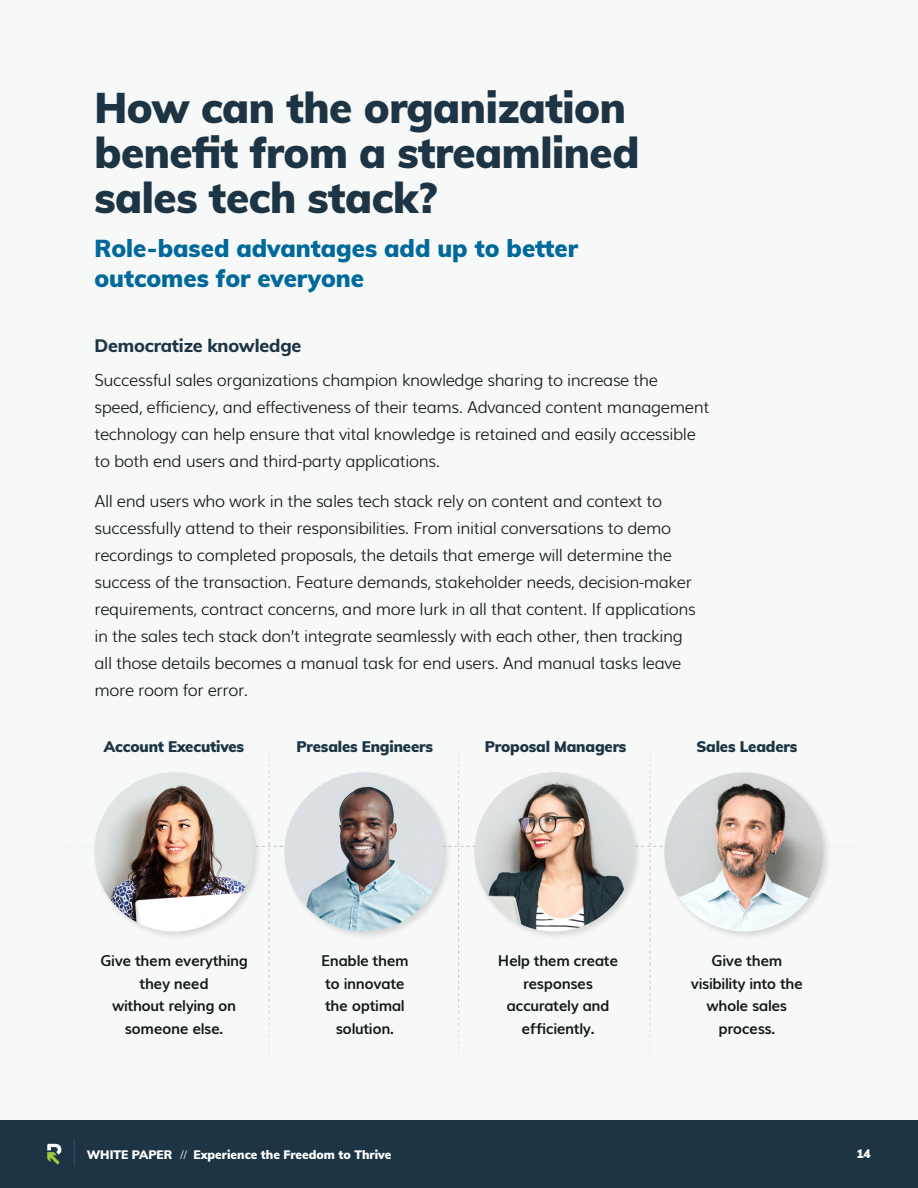
<style>
.page{position:relative;width:918px;height:1188px;background:#f7f8f8}
.page>*{position:absolute;margin:0;border:0;box-sizing:border-box;transform-origin:0 0}
.Page_Heading_1{font:900 42px/45px "Muli";letter-spacing:-.01em;color:#1c3443}
.Page_Subhead_1{font:900 24px/30px "Muli";color:#00699b}
._12pt_In_body_Subhea{font:800 18px "Muli";letter-spacing:-.01em;color:#1c3443}
._11pt_body{font:300 16.5px/27px "Muli";letter-spacing:-.025em;color:#14171a}
._11pt_Bullet_Copy{font:700 15px/22.5px "Muli";letter-spacing:-.025em;color:#14171a;text-align:center}
._12pt_In_body_Subhea-2{font:900 15px "Muli";letter-spacing:-.01em;color:#1c3443}
.t1{font:900 12px "Muli";color:#fff}
.s1{font-weight:300}
</style>
<div class="page">
<div style="left:0;top:1120px;width:918px;height:68px;background:#1c3443"></div>
<svg style="left:47px;top:1144px;width:14px;height:21px"></svg>
<svg style="left:74px;top:1140px;width:1px;height:26px"></svg>
<svg style="left:76px;top:747px;width:772px;height:303px"></svg>
<p class="Page_Heading_1" style="left:94px;top:84px;width:547px">How can the organization benefit from a streamlined sales tech stack?</p>
<p class="Page_Subhead_1" style="left:94px;top:232px;width:485px">Role-based advantages add up to better outcomes for everyone</p>
<p class="_12pt_In_body_Subhea" style="left:94px;top:332px;width:208px">Democratize knowledge</p>
<p class="_11pt_body" style="left:94px;top:365px;width:616px">Successful sales organizations champion knowledge sharing to increase the speed, efficiency, and effectiveness of their teams. Advanced content management technology can help ensure that vital knowledge is retained and easily accessible to both end users and third-party applications.</p>
<p class="_11pt_body" style="left:94px;top:487px;width:603px">All end users who work in the sales tech stack rely on content and context to successfully attend to their responsibilities. From initial conversations to demo recordings to completed proposals, the details that emerge will determine the success of the transaction. Feature demands, stakeholder needs, decision-maker requirements, contract concerns, and more lurk in all that content. If applications in the sales tech stack don’t integrate seamlessly with each other, then tracking all those details becomes a manual task for end users. And manual tasks leave more room for error.</p>
<p class="_12pt_In_body_Subhea-2" style="left:104px;top:736px;width:142px">Account Executives</p>
<p class="_12pt_In_body_Subhea-2" style="left:297px;top:736px;width:138px">Presales Engineers</p>
<p class="_12pt_In_body_Subhea-2" style="left:485px;top:736px;width:143px">Proposal Managers</p>
<p class="_12pt_In_body_Subhea-2" style="left:696px;top:736px;width:102px">Sales Leaders</p>
<p class="_11pt_Bullet_Copy" style="left:100px;top:949px;width:149px">Give them everything they need<br>without relying on someone else.</p>
<p class="_11pt_Bullet_Copy" style="left:321px;top:949px;width:89px">Enable them to innovate the optimal solution.</p>
<p class="_11pt_Bullet_Copy" style="left:498px;top:949px;width:122px">Help them create responses accurately and efficiently.</p>
<p class="_11pt_Bullet_Copy" style="left:691px;top:949px;width:114px">Give them visibility into the whole sales process.</p>
<p class="t1" style="left:87px;top:1146px;width:306px">WHITE PAPER <span class="s1">//</span> Experience the Freedom to Thrive</p>
<p class="t1" style="left:856px;top:1145px;width:16px">14</p>
</div>
